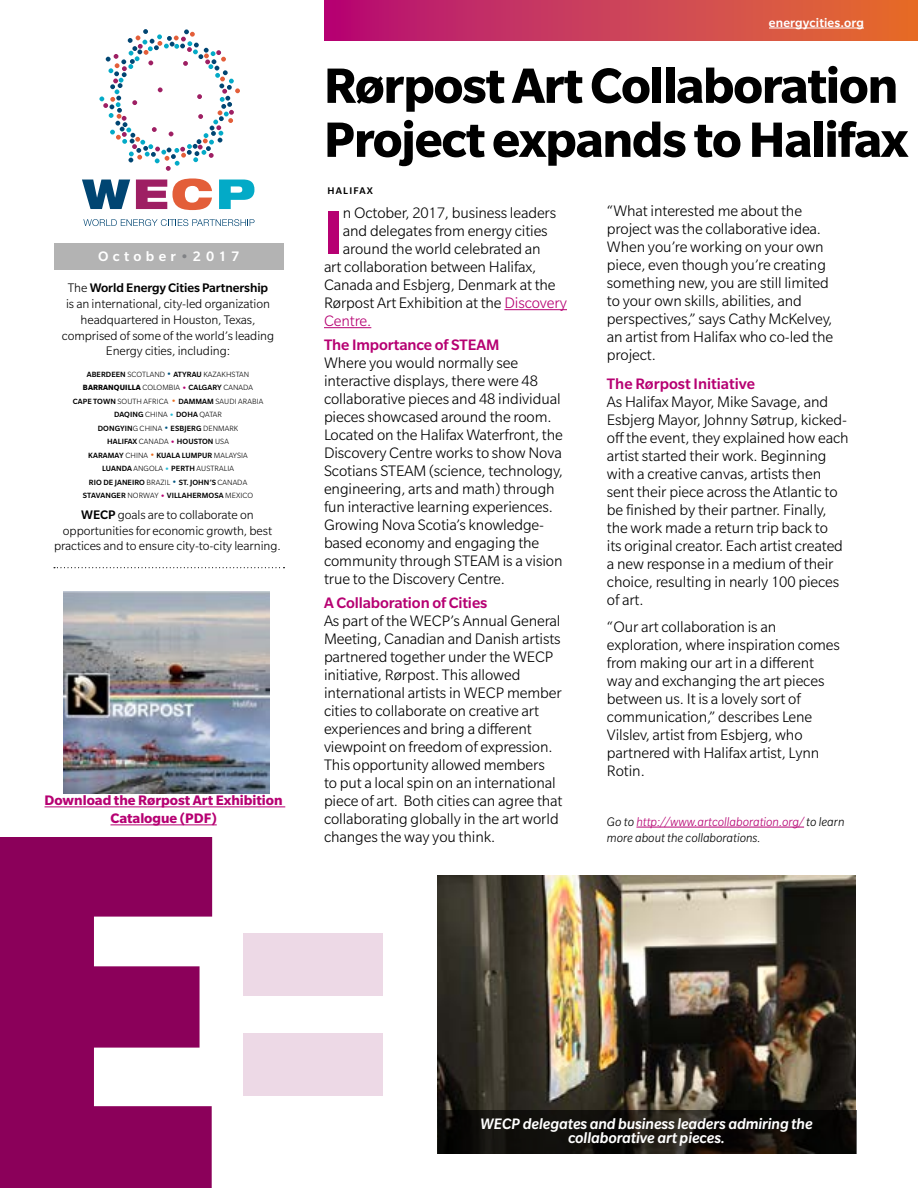
<style>
.page{position:relative;width:918px;height:1188px;background:#fff}
.page>*{position:absolute;margin:0;border:0;box-sizing:border-box;transform-origin:0 0}
.t1{font:700 66.6px "Slate Pro";color:#b60072}
.t2{font:700 54px/54px "Slate Pro";letter-spacing:-.02em;color:#000}
.t3{font:300 16.5px/18px "Slate Pro";letter-spacing:-.005em;color:#000}
.t4{font:italic 500 16.5px/14.2px "Slate Pro";letter-spacing:-.005em;color:#fff;text-align:center}
.t5{font:500 16.5px "Slate Pro";letter-spacing:-.005em;color:#b60072}
.t6{font:300 16.5px "Slate Pro";letter-spacing:-.005em;color:#b60072}
.t7{font:700 15px/18px "Slate Pro";color:#b60072;text-align:center}
.t8{font:500 15px "Slate Pro";letter-spacing:.29em;color:#fff}
.t9{font:300 13.5px/15.8px "Slate Pro";letter-spacing:-.005em;color:#000;text-align:center}
.t10{font:italic 300 13.5px/16.2px "Slate Pro";color:#000}
.t11{font:500 13.5px "Slate Pro";letter-spacing:.01em;color:#fff}
.t12{font:500 10.5px "Slate Pro";letter-spacing:.12em;color:#000}
.t13{font:500 8.25px/13.5px "Slate Pro";letter-spacing:.01em;color:#000;text-align:center}
.s1{color:#808285}
.s2{font-weight:500}
.s3{font-weight:300}
.s4{font-weight:300;font-size:10.5px;color:#005581}
.s5{font-weight:700}
.s6{font-weight:300;font-size:10.5px;color:#b60072}
.s7{font-weight:300;font-size:10.5px;color:#e86d1f}
.s8{font-weight:300;font-size:10.5px;color:#27bcd7}
.s9{color:#b60072}
</style>
<div class="page">
<svg style="left:82px;top:180px;width:48px;height:29px"></svg>
<svg style="left:136px;top:178px;width:76px;height:32px"></svg>
<svg style="left:219px;top:180px;width:35px;height:29px"></svg>
<svg style="left:83px;top:219px;width:172px;height:7px"></svg>
<svg style="left:99px;top:29px;width:141px;height:142px"></svg>
<hr style="left:504px;top:309px;width:63px;height:1px;background:#b60072">
<hr style="left:324px;top:327px;width:47px;height:1px;background:#b60072">
<div style="left:54px;top:243px;width:230px;height:26px;background:#b3b3b3"></div>
<svg style="left:0;top:837px;width:212px;height:351px;fill:#8b005a"></svg>
<div style="left:243px;top:934px;width:139px;height:62px;background:#edd9e6"></div>
<div style="left:243px;top:1034px;width:139px;height:62px;background:#edd9e6"></div>
<svg style="left:324px;top:0;width:594px;height:40px;background:#cd3f55"></svg>
<svg style="left:54px;top:567px;width:231px;height:1px"></svg>
<hr style="left:769px;top:28px;width:95px;height:1px;background:#fff">
<img style="left:64px;top:591px;width:206px;height:203px">
<img style="left:437px;top:876px;width:419px;height:277px">
<hr style="left:45px;top:807px;width:240px;height:1px;background:#b60072">
<hr style="left:110px;top:825px;width:107px;height:1px;background:#b60072">
<hr style="left:636px;top:827px;width:168px;height:1px;background:#b60072">
<svg style="left:438px;top:1110px;width:418px;height:43px;background:#120f0c"></svg>
<p class="t8" style="left:98px;top:248px;width:143px">October<span class="s1">•</span>2017</p>
<p class="t9" style="left:62px;top:280px;width:214px">The <span class="s2">World Energy Cities Partnership<br></span>is an international, city-led organization headquartered in Houston, Texas, comprised of some of the world’s leading Energy cities, including:</p>
<p class="t13" style="left:73px;top:367px;width:192px">ABERDEEN <span class="s3">SCOTLAND</span> <span class="s4">•</span> ATYRAU <span class="s3">KAZAKHSTAN </span><span class="s5">BARRANQUILLA</span> <span class="s3">COLOMBIA</span> <span class="s6">•</span> CALGARY <span class="s3">CANADA </span>CAPE TOWN <span class="s3">SOUTH AFRICA</span> <span class="s7">•</span> DAMMAM <span class="s3">SAUDI ARABIA </span>DAQING <span class="s3">CHINA</span> <span class="s8">•</span> DOHA <span class="s3">QATAR<br></span>DONGYIN<span class="s3">G CHINA</span> <span class="s4">•</span> ESBJERG <span class="s3">DENMARK<br></span>HALIFAX <span class="s3">CANADA</span> <span class="s6">•</span> HOUSTON <span class="s3">USA<br></span>KARAMAY <span class="s3">CHINA</span> <span class="s7">•</span> KUALA LUMPUR <span class="s3">MALAYSIA </span>LUANDA <span class="s3">ANGOLA</span> <span class="s8">•</span> PERTH <span class="s3">AUSTRALIA<br></span>RIO DE JANEIRO <span class="s3">BRAZIL</span> <span class="s4">•</span> ST. JOHN’S <span class="s3">CANADA </span>STAVANGER <span class="s3">NORWAY</span> <span class="s6">•</span> VILLAHERMOSA <span class="s3">MEXICO</span></p>
<p class="t9" style="left:54px;top:507px;width:228px"><span class="s2">WECP</span> goals are to collaborate on opportunities for economic growth, best practices and to ensure city-to-city learning.</p>
<p class="t7" style="left:45px;top:791px;width:240px">Download the Rørpost Art Exhibition<br>Catalogue (PDF)</p>
<p class="t11" style="left:769px;top:15px;width:97px">energycities.org</p>
<h2 class="t2" style="left:324px;top:58px;width:586px">Rørpost Art Collaboration<br>Project expands to Halifax</h2>
<p class="t12" style="left:327px;top:185px;width:47px">HALIFAX</p>
<h1 class="t1" style="left:324px;top:196px;width:21px">I</h1>
<p class="t3" style="left:343px;top:204px;width:215px">n October, 2017, business leaders</p>
<p class="t3" style="left:607px;top:202px;width:228px">“What interested me about the project was the collaborative idea.<br>When you’re working on your own piece, even though you’re creating something new, you are still limited to your own skills, abilities, and perspectives,” says Cathy McKelvey, an artist from Halifax who co-led the project.</p>
<p class="t5" style="left:607px;top:375px;width:150px">The Rørpost Initiative</p>
<p class="t3" style="left:607px;top:393px;width:243px">As Halifax Mayor, Mike Savage, and Esbjerg Mayor, Johnny Søtrup, kicked&shy;off the event, they explained how each artist started their work. Beginning with a creative canvas, artists then sent their piece across the Atlantic to be finished by their partner. Finally, the work made a return trip back to<br>its original creator. Each artist created a new response in a medium of their choice, resulting in nearly 100 pieces of art.</p>
<p class="t3" style="left:607px;top:618px;width:235px">“Our art collaboration is an exploration, where inspiration comes from making our art in a different way and exchanging the art pieces between us. It is a lovely sort of communication,” describes Lene<br>Vilslev, artist from Esbjerg, who partnered with Halifax artist, Lynn<br>Rotin.</p>
<p class="t3" style="left:343px;top:222px;width:206px">and delegates from energy cities</p>
<p class="t3" style="left:343px;top:240px;width:199px">around the world celebrated an</p>
<p class="t3" style="left:324px;top:258px;width:214px">art collaboration between Halifax,</p>
<p class="t3" style="left:324px;top:276px;width:233px">Canada and Esbjerg, Denmark at the</p>
<p class="t3" style="left:324px;top:294px;width:245px">Rørpost Art Exhibition at the <span class="s9">Discovery</span></p>
<p class="t6" style="left:324px;top:312px;width:49px">Centre.</p>
<p class="t5" style="left:324px;top:336px;width:177px">The Importance of STEAM</p>
<p class="t3" style="left:324px;top:354px;width:240px">Where you would normally see interactive displays, there were 48 collaborative pieces and 48 individual pieces showcased around the room.<br>Located on the Halifax Waterfront, the Discovery Centre works to show Nova Scotians STEAM (science, technology, engineering, arts and math) through fun interactive learning experiences.<br>Growing Nova Scotia’s knowledge&shy;based economy and engaging the community through STEAM is a vision true to the Discovery Centre.</p>
<p class="t5" style="left:324px;top:594px;width:165px">A Collaboration of Cities</p>
<p class="t3" style="left:324px;top:612px;width:240px">As part of the WECP’s Annual General Meeting, Canadian and Danish artists partnered together under the WECP initiative, Rørpost. This allowed international artists in WECP member cities to collaborate on creative art experiences and bring a different viewpoint on freedom of expression.<br>This opportunity allowed members<br>to put a local spin on an international piece of art. Both cities can agree that collaborating globally in the art world changes the way you think.</p>
<p class="t10" style="left:607px;top:813px;width:239px">Go to <span class="s9">http://www.artcollaboration.org/</span> to learn more about the collaborations.</p>
<p class="t4" style="left:481px;top:1117px;width:334px">WECP delegates and business leaders admiring the collaborative art pieces.</p>
</div>
